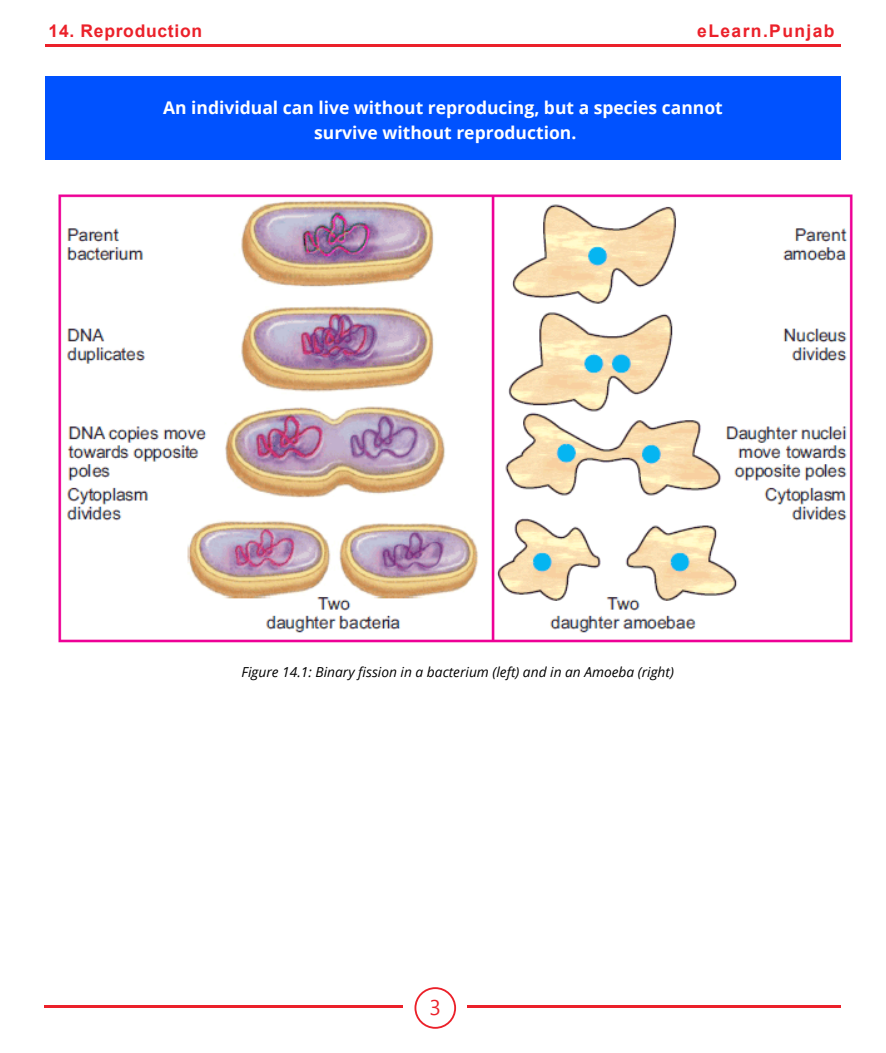
<style>
.page{position:relative;width:886px;height:1053px;background:#fff}
.page>*{position:absolute;margin:0;border:0;box-sizing:border-box;transform-origin:0 0}
.t1{font:21.25px "Segoe UI";color:#eb212a}
.t2{font:700 17.5px/25px "Open Sans";color:#fff;text-align:center}
.t3{font:700 17.5px "Arial";letter-spacing:.04em;color:#eb212a}
.t4{font:700 17.5px "Arial";letter-spacing:.08em;color:#eb212a}
.t5{font:italic 13.75px "Open Sans";color:#000}
</style>
<div class="page">
<hr style="left:44px;top:1005px;width:359px;height:3px;background:#eb212a">
<hr style="left:467px;top:1005px;width:374px;height:2px;background:#eb212a">
<svg style="left:414px;top:987px;width:42px;height:41px"></svg>
<div style="left:416px;top:988px;width:38px;height:38px;background:#fff;border-radius:50%"></div>
<hr style="left:45px;top:45px;width:796px;height:2px;background:#eb212a">
<div style="left:45px;top:76px;width:796px;height:83px;background:#0052ff"></div>
<img style="left:58px;top:194px;width:795px;height:449px">
<p class="t3" style="left:49px;top:19px;width:155px">14. Reproduction</p>
<p class="t4" style="left:697px;top:19px;width:139px">eLearn.Punjab</p>
<p class="t2" style="left:163px;top:95px;width:561px">An individual can live without reproducing, but a species cannot survive without reproduction.</p>
<p class="t5" style="left:242px;top:663px;width:434px">Figure 14.1: Binary fission in a bacterium (left) and in an Amoeba (right)</p>
<p class="t1" style="left:429px;top:993px;width:13px">3</p>
</div>
